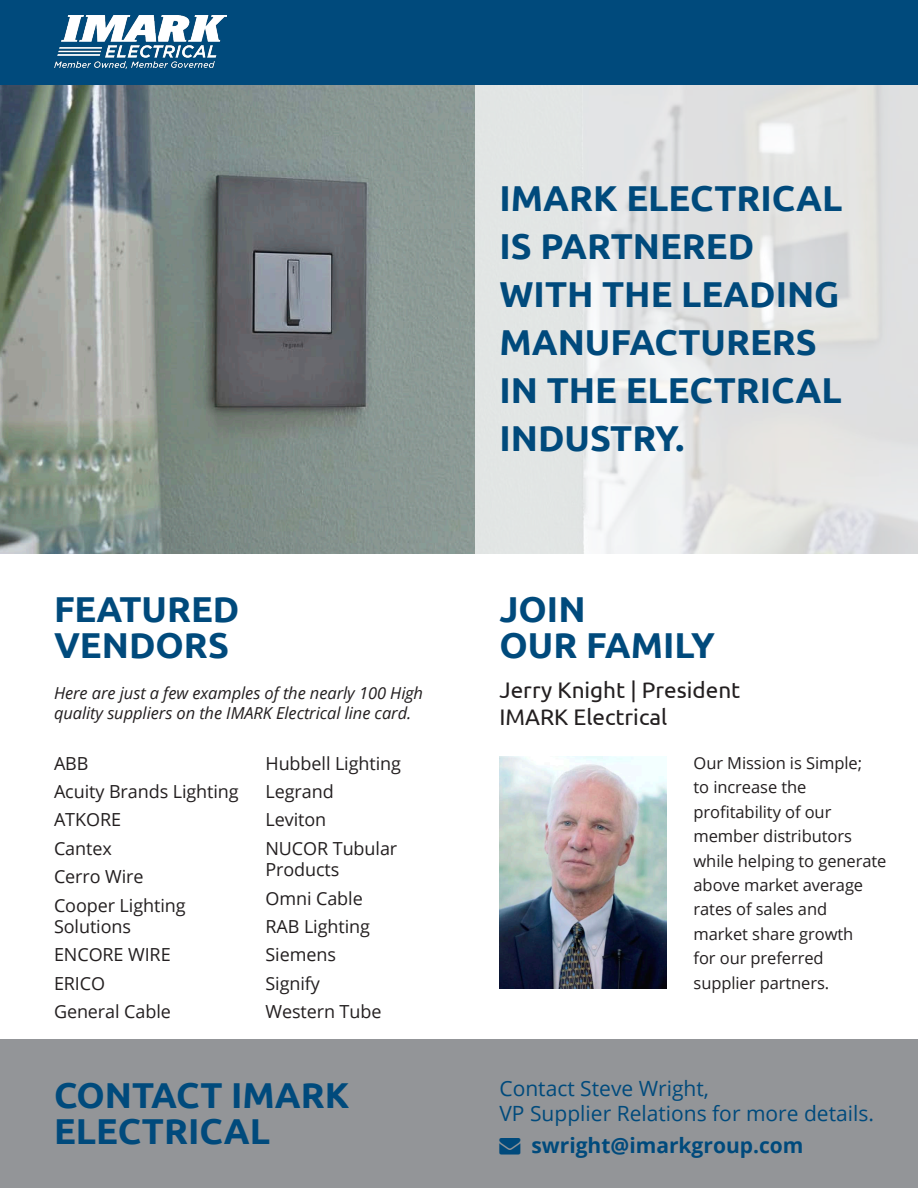
<style>
.page{position:relative;width:918px;height:1188px;background:#fff}
.page>*{position:absolute;margin:0;border:0;box-sizing:border-box;transform-origin:0 0}
.t1{font:700 36px/48px "Ubuntu";color:#004a7c}
.t2{font:22.5px/27px "Ubuntu";color:#231f20}
.t3{font:21px/25.2px "Open Sans";color:#004a7c}
.t4{font:700 21px "Open Sans";color:#004a7c}
.t5{font:18px/21.6px "Open Sans";letter-spacing:-.005em;color:#231f20}
.t6{font:16.5px/24.5px "Open Sans";letter-spacing:-.005em;color:#231f20}
.t7{font:italic 16.5px/19.8px "Open Sans";letter-spacing:-.005em;color:#231f20}
</style>
<div class="page">
<img style="left:0;top:84px;width:476px;height:470px">
<svg style="left:476px;top:84px;width:442px;height:470px;background:#e2e4e4"></svg>
<div style="left:0;top:0;width:918px;height:84px;background:#004a7c"></div>
<img style="left:500px;top:756px;width:167px;height:233px">
<div style="left:0;top:1040px;width:918px;height:148px;background:#939598"></div>
<img style="left:54px;top:16px;width:173px;height:53px">
<p class="t1" style="left:54px;top:591px;width:187px;line-height:36px">FEATURED<br>VENDORS</p>
<p class="t7" style="left:54px;top:683px;width:371px">Here are just a few examples of the nearly 100 High quality suppliers on the IMARK Electrical line card.</p>
<p class="t5" style="left:54px;top:752px;width:36px">ABB</p>
<p class="t5" style="left:54px;top:780px;width:186px">Acuity Brands Lighting</p>
<p class="t5" style="left:54px;top:809px;width:69px">ATKORE</p>
<p class="t5" style="left:54px;top:837px;width:59px">Cantex</p>
<p class="t5" style="left:54px;top:865px;width:91px">Cerro Wire</p>
<p class="t5" style="left:54px;top:894px;width:133px">Cooper Lighting<br>Solutions</p>
<p class="t5" style="left:54px;top:944px;width:118px">ENCORE WIRE</p>
<p class="t5" style="left:54px;top:972px;width:53px">ERICO</p>
<p class="t5" style="left:54px;top:1000px;width:118px">General Cable</p>
<p class="t5" style="left:266px;top:752px;width:137px">Hubbell Lighting</p>
<p class="t5" style="left:266px;top:780px;width:70px">Legrand</p>
<p class="t5" style="left:266px;top:809px;width:62px">Leviton</p>
<p class="t5" style="left:266px;top:837px;width:133px">NUCOR Tubular<br>Products</p>
<p class="t5" style="left:266px;top:887px;width:99px">Omni Cable</p>
<p class="t5" style="left:266px;top:915px;width:106px">RAB Lighting</p>
<p class="t5" style="left:266px;top:944px;width:72px">Siemens</p>
<p class="t5" style="left:266px;top:972px;width:56px">Signify</p>
<p class="t5" style="left:266px;top:1000px;width:118px">Western Tube</p>
<p class="t1" style="left:500px;top:174px;width:344px">IMARK ELECTRICAL<br>IS PARTNERED<br>WITH THE LEADING<br>MANUFACTURERS<br>IN THE ELECTRICAL<br>INDUSTRY.</p>
<p class="t1" style="left:500px;top:591px;width:217px;line-height:36px">JOIN<br>OUR FAMILY</p>
<p class="t2" style="left:500px;top:676px;width:242px">Jerry Knight | President<br>IMARK Electrical</p>
<p class="t6" style="left:694px;top:750px;width:194px">Our Mission is Simple;<br>to increase the profitability of our member distributors while helping to generate above market average rates of sales and<br>market share growth<br>for our preferred supplier partners.</p>
<p class="t1" style="left:54px;top:1077px;width:297px;line-height:36px">CONTACT IMARK<br>ELECTRICAL</p>
<p class="t3" style="left:500px;top:1075px;width:376px">Contact Steve Wright,<br>VP Supplier Relations for more details.</p>
<p class="t4" style="left:500px;top:1131px;width:306px">→ swright@imarkgroup.com</p>
</div>
